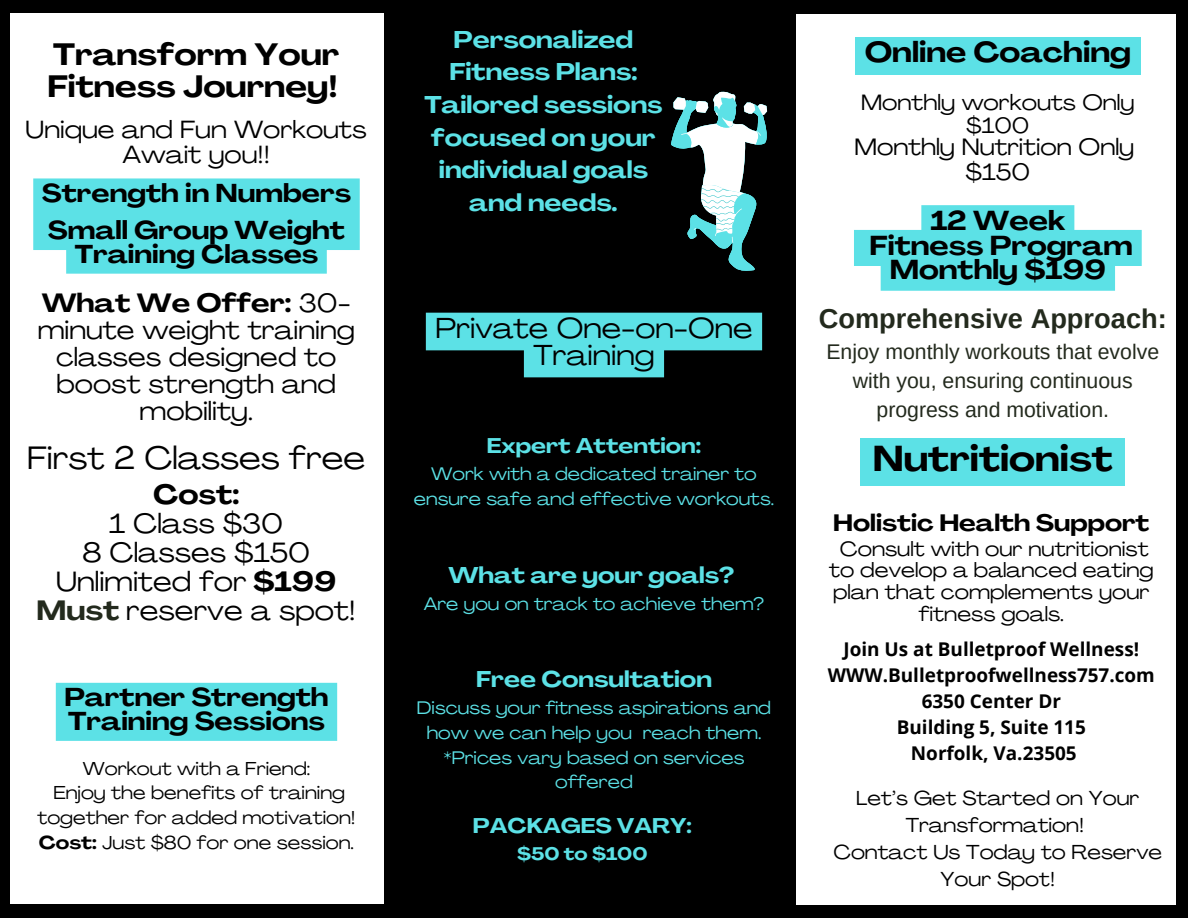
<style>
.page{position:relative;width:1188px;height:918px;background:#000}
.page>*{position:absolute;margin:0;border:0;box-sizing:border-box;transform-origin:0 0}
.t1{font:700 expanded 35.55px "Agrandir";color:#000}
.t2{font:expanded 31.95px "Agrandir";color:#000}
.t3{font:700 expanded 30.45px/32.1px "Agrandir";color:#000}
.t4{font:expanded 28.5px/27px "Agrandir";color:#000;text-align:center}
.t5{font:700 expanded 28.5px "Agrandir";color:#000}
.t6{font:expanded 27.45px/29px "Agrandir";color:#000;text-align:center}
.t7{font:700 27.3px "Arimo";color:#232a1d}
.t8{font:700 expanded 27px/24.8px "Agrandir";color:#000;text-align:center}
.t9{font:expanded 25.95px/27.2px "Agrandir";color:#000;text-align:center}
.t10{font:700 expanded 25.5px/23.7px "Agrandir";color:#000;text-align:center}
.t11{font:expanded 24.6px/25.8px "Agrandir";color:#000;text-align:center}
.t12{font:700 expanded 23.85px/32.7px "Agrandir";color:#5ce1e6;text-align:center}
.t13{font:expanded 23.4px "Agrandir";color:#000}
.t14{font:700 expanded 23.4px "Agrandir";color:#000}
.t15{font:700 expanded 22.5px "Agrandir";color:#5ce1e6}
.t16{font:expanded 21.9px/22.5px "Agrandir";color:#000;text-align:center}
.t17{font:21.3px/29.2px "Arimo";color:#232a1d;text-align:center}
.t18{font:700 expanded 21px "Agrandir";color:#5ce1e6}
.t19{font:expanded 20.4px/21.6px "Agrandir";color:#000;text-align:center}
.t20{font:expanded 19.95px/27px "Agrandir";color:#000;text-align:center}
.t21{font:700 18.9px "Open Sans";color:#000}
.t22{font:expanded 18.45px/24.8px "Agrandir";color:#000;text-align:center}
.t23{font:expanded 18px/24.8px "Agrandir";color:#5ce1e6;text-align:center}
.t24{font:700 expanded 18px "Agrandir";color:#5ce1e6}
.s1{font-weight:700}
.s2{font-weight:700;color:#232a1d}
</style>
<div class="page">
<div style="left:10px;top:14px;width:373px;height:890px;background:#fff"></div>
<div style="left:796px;top:14px;width:379px;height:890px;background:#fff"></div>
<svg style="left:671px;top:92px;width:96px;height:179px"></svg>
<svg style="left:426px;top:313px;width:336px;height:64px"></svg>
<svg style="left:33px;top:178px;width:327px;height:96px;background:#65e2e7"></svg>
<div style="left:861px;top:438px;width:264px;height:48px;background:#5ce1e6"></div>
<svg style="left:854px;top:205px;width:288px;height:86px"></svg>
<div style="left:56px;top:683px;width:281px;height:58px;background:#5ce1e6"></div>
<div style="left:855px;top:37px;width:286px;height:38px;background:#5ce1e6"></div>
<h2 class="t3" style="left:47px;top:41px;width:293px">Transform Your<br>Fitness Journey!</h2>
<p class="t11" style="left:26px;top:119px;width:343px">Unique and Fun Workouts<br>Await you!!</p>
<h6 class="t10" style="left:42px;top:184px;width:311px">Strength in Numbers</h6>
<p class="t10" style="left:48px;top:221px;width:299px">Small Group Weight<br>Training Classes</p>
<h5 class="t9" style="left:38px;top:292px;width:319px"><span class="s1">What We Offer:</span> 30- minute weight training classes designed to boost strength and mobility.</h5>
<h3 class="t2" style="left:27px;top:445px;width:340px">First 2 Classes free</h3>
<h5 class="t6" style="left:37px;top:483px;width:321px"><span class="s1">Cost:<br></span>1 Class $30<br>8 Classes $150<br>Unlimited for <span class="s1">$199<br></span><span class="s2">Must</span> reserve a spot!</h5>
<p class="t10" style="left:64px;top:688px;width:266px;text-align:left">Partner Strength<br>Training Sessions</p>
<p class="t22" style="left:83px;top:758px;width:229px">Workout with a Friend:</p>
<p class="t22" style="left:37px;top:783px;width:320px">Enjoy the benefits of training together for added motivation!</p>
<p class="t22" style="left:39px;top:832px;width:317px"><span class="s1">Cost:</span> Just $80 for one session.</p>
<p class="t12" style="left:424px;top:26px;width:240px">Personalized<br>Fitness Plans:<br>Tailored sessions focused on your individual goals and needs.</p>
<p class="t4" style="left:435px;top:317px;width:319px">Private One-on-One<br>Training</p>
<h5 class="t18" style="left:487px;top:437px;width:216px">Expert Attention:</h5>
<p class="t23" style="left:414px;top:463px;width:362px">Work with a dedicated trainer to ensure safe and effective workouts.</p>
<p class="t15" style="left:448px;top:566px;width:287px">What are your goals?</p>
<p class="t23" style="left:424px;top:593px;width:342px">Are you on track to achieve them?</p>
<p class="t15" style="left:476px;top:670px;width:237px">Free Consultation</p>
<p class="t23" style="left:417px;top:697px;width:356px">Discuss your fitness aspirations and how we can help you reach them. *Prices vary based on services offered</p>
<p class="t18" style="left:473px;top:817px;width:220px">PACKAGES VARY:</p>
<h4 class="t24" style="left:517px;top:846px;width:132px">$50 to $100</h4>
<p class="t5" style="left:865px;top:41px;width:268px">Online Coaching</p>
<h1 class="t16" style="left:861px;top:93px;width:275px">Monthly workouts Only $100</h1>
<h6 class="t13" style="left:854px;top:138px;width:281px">Monthly Nutrition Only</h6>
<p class="t13" style="left:966px;top:162px;width:66px">$150</p>
<p class="t8" style="left:870px;top:211px;width:265px">12 Week<br>Fitness Program<br>Monthly $199</p>
<p class="t7" style="left:819px;top:304px;width:350px">Comprehensive Approach:</p>
<p class="t17" style="left:826px;top:337px;width:334px">Enjoy monthly workouts that evolve with you, ensuring continuous progress and motivation.</p>
<p class="t1" style="left:873px;top:445px;width:242px">Nutritionist</p>
<p class="t14" style="left:833px;top:514px;width:318px">Holistic Health Support</p>
<p class="t19" style="left:829px;top:540px;width:326px">Consult with our nutritionist to develop a balanced eating plan that complements your fitness goals.</p>
<h6 class="t21" style="left:844px;top:636px;width:297px">Join Us at Bulletproof Wellness!</h6>
<h6 class="t21" style="left:828px;top:662px;width:329px">WWW.Bulletproofwellness757.com</h6>
<h6 class="t21" style="left:922px;top:688px;width:141px">6350 Center Dr</h6>
<p class="t21" style="left:897px;top:714px;width:191px">Building 5, Suite 115</p>
<p class="t21" style="left:911px;top:739px;width:167px">Norfolk, Va.23505</p>
<p class="t20" style="left:856px;top:787px;width:285px">Let’s Get Started on Your<br>Transformation!</p>
<p class="t20" style="left:833px;top:841px;width:330px">Contact Us Today to Reserve<br>Your Spot!</p>
</div>
